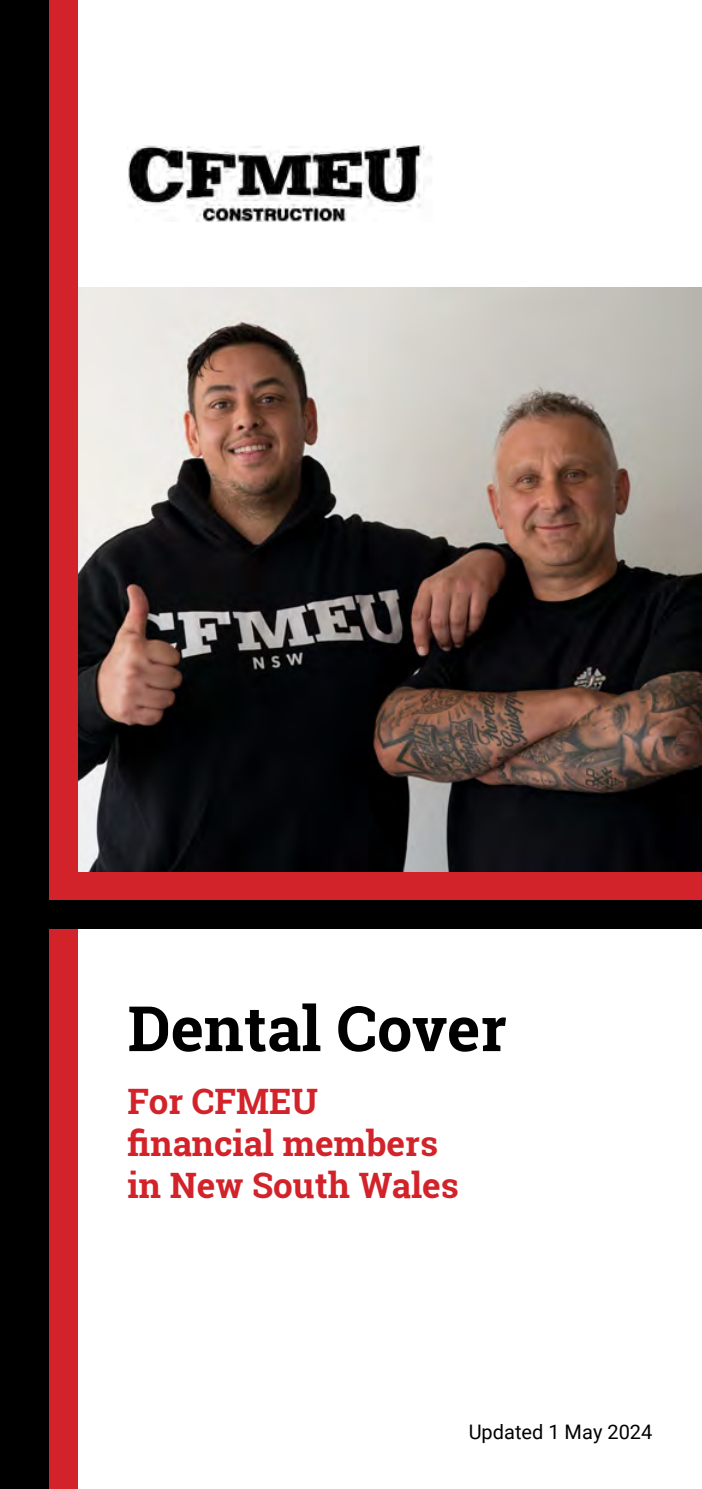
<style>
.page{position:relative;width:702px;height:1489px;background:#fff}
.page>*{position:absolute;margin:0;border:0;box-sizing:border-box;transform-origin:0 0}
.t1{font:700 62.5px "Roboto Slab";color:#000}
.t2{font:700 35px/42px "Roboto Slab";color:#d2232a}
.t3{font:20px "Roboto";color:#000}
</style>
<div class="page">
<img style="left:78px;top:288px;width:624px;height:584px">
<div style="left:0;top:0;width:50px;height:1488px;background:#000"></div>
<div style="left:50px;top:0;width:28px;height:1488px;background:#d2232a"></div>
<img style="left:128px;top:145px;width:304px;height:77px">
<div style="left:50px;top:872px;width:652px;height:28px;background:#d2232a"></div>
<div style="left:25px;top:900px;width:677px;height:28px;background:#000"></div>
<h1 class="t1" style="left:128px;top:985px;width:380px">Dental Cover</h1>
<p class="t2" style="left:128px;top:1080px;width:333px">For CFMEU financial members in New South Wales</p>
<p class="t3" style="left:468px;top:1417px;width:185px">Updated 1 May 2024</p>
</div>
